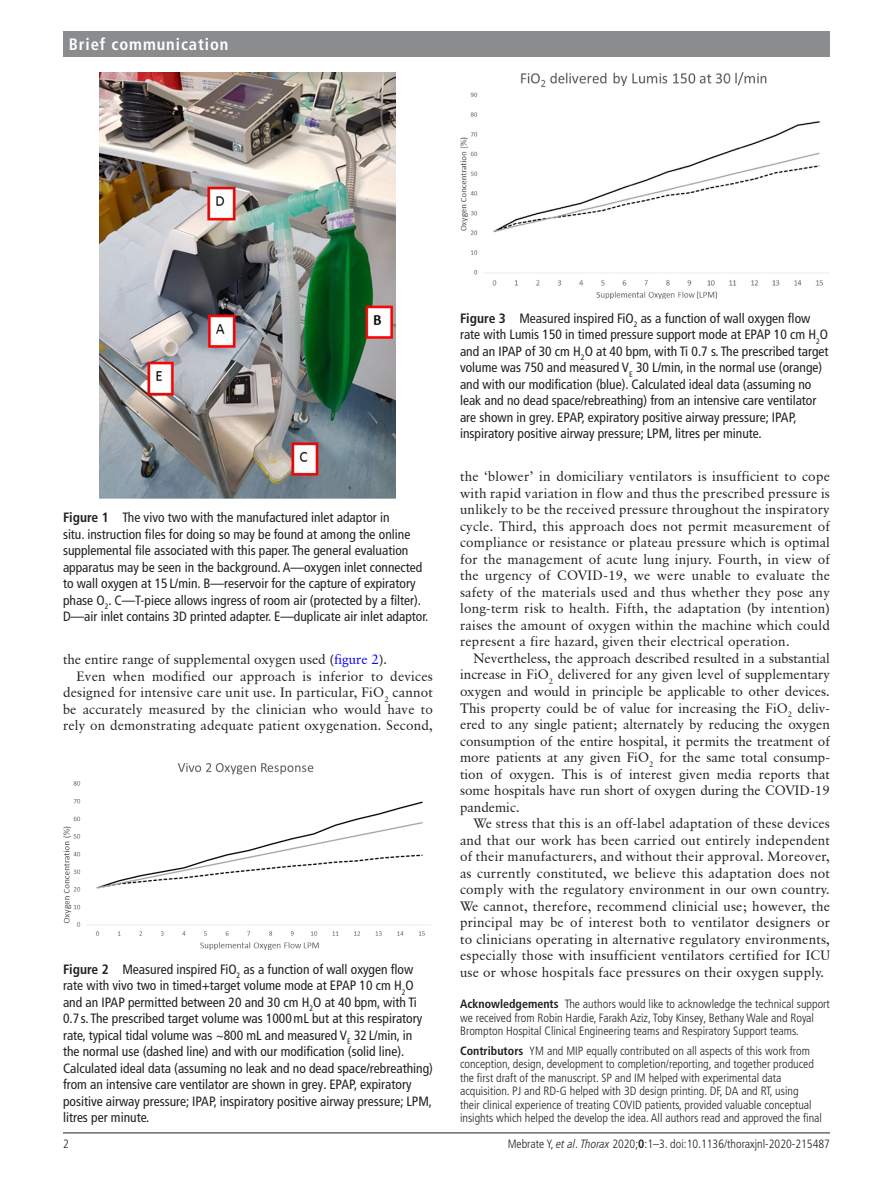
<style>
.page{position:relative;width:893px;height:1191px;background:#fff}
.page>*{position:absolute;margin:0;border:0;box-sizing:border-box;transform-origin:0 0}
.t1{font:700 condensed 16.5px "Frutiger LT Pro";letter-spacing:.055em;color:#fff}
.t2{font:13.5px/16.5px "Classical Garamond BT";letter-spacing:.015em;color:#231f20;text-align:justify}
.t3{font:condensed 13.5px/16.5px "Frutiger LT Pro";color:#231f20}
.t4{font:300 condensed 12px/13.5px "Frutiger LT Pro";color:#231f20}
.s1{font-weight:700}
.s2{color:#00f}
.s3{font-style:italic}
</style>
<div class="page">
<div style="left:63px;top:31px;width:767px;height:25px;background:#8a8c8e"></div>
<img style="left:100px;top:72px;width:296px;height:426px">
<img style="left:63px;top:763px;width:370px;height:186px">
<img style="left:460px;top:72px;width:370px;height:227px">
<hr style="left:63px;top:1132px;width:767px;height:1px;background:#231f20">
<p class="t1" style="left:69px;top:34px;width:161px">Brief communication</p>
<p class="t3" style="left:63px;top:509px;width:367px"><span class="s1">Figure 1</span> The vivo two with the manufactured inlet adaptor in<br>situ. instruction files for doing so may be found at among the online supplemental file associated with this paper. The general evaluation apparatus may be seen in the background. A—oxygen inlet connected to wall oxygen at 15 L/min. B—reservoir for the capture of expiratory phase O<sub>2</sub>. C—T-piece allows ingress of room air (protected by a filter).<br>D—air inlet contains 3D printed adapter. E—duplicate air inlet adaptor.</p>
<p class="t2" style="left:63px;top:651px;width:326px">the entire range of supplemental oxygen used (<span class="s2">figure 2</span>).</p>
<p class="t2" style="left:76px;top:668px;width:358px">Even when modified our approach is inferior to devices</p>
<p class="t2" style="left:63px;top:684px;width:371px">designed for intensive care unit use. In particular, FiO<sub>2</sub> cannot</p>
<p class="t2" style="left:63px;top:701px;width:371px">be accurately measured by the clinician who would have to</p>
<p class="t2" style="left:63px;top:717px;width:371px">rely on demonstrating adequate patient oxygenation. Second,</p>
<p class="t3" style="left:63px;top:960px;width:371px"><span class="s1">Figure 2</span> Measured inspired FiO<sub>2</sub> as a function of wall oxygen flow rate with vivo two in timed+target volume mode at EPAP 10 cm H<sub>2</sub>O and an IPAP permitted between 20 and 30 cm H<sub>2</sub>O at 40 bpm, with Ti 0.7 s. The prescribed target volume was 1000mL but at this respiratory rate, typical tidal volume was ~800 mL and measured V<sub>E</sub> 32 L/min, in<br>the normal use (dashed line) and with our modification (solid line).<br>Calculated ideal data (assuming no leak and no dead space/rebreathing) from an intensive care ventilator are shown in grey. EPAP, expiratory positive airway pressure; IPAP, inspiratory positive airway pressure; LPM, litres per minute.</p>
<p class="t3" style="left:460px;top:310px;width:370px"><span class="s1">Figure 3</span> Measured inspired FiO<sub>2</sub> as a function of wall oxygen flow rate with Lumis 150 in timed pressure support mode at EPAP 10 cm H<sub>2</sub>O and an IPAP of 30 cm H<sub>2</sub>O at 40 bpm, with Ti 0.7 s. The prescribed target volume was 750 and measured V<sub>E</sub> 30 L/min, in the normal use (orange) and with our modification (blue). Calculated ideal data (assuming no leak and no dead space/rebreathing) from an intensive care ventilator are shown in grey. EPAP, expiratory positive airway pressure; IPAP, inspiratory positive airway pressure; LPM, litres per minute.</p>
<p class="t2" style="left:460px;top:468px;width:371px">the ‘blower’ in domiciliary ventilators is insufficient to cope with rapid variation in flow and thus the prescribed pressure is unlikely to be the received pressure throughout the inspiratory cycle. Third, this approach does not permit measurement of compliance or resistance or plateau pressure which is optimal for the management of acute lung injury. Fourth, in view of the urgency of COVID-19, we were unable to evaluate the safety of the materials used and thus whether they pose any long-term risk to health. Fifth, the adaptation (by intention) raises the amount of oxygen within the machine which could represent a fire hazard, given their electrical operation.</p>
<p class="t2" style="left:460px;top:650px;width:371px;text-indent:14px">Nevertheless, the approach described resulted in a substantial increase in FiO<sub>2</sub> delivered for any given level of supplementary oxygen and would in principle be applicable to other devices.<br>This property could be of value for increasing the FiO<sub>2</sub> deliv&shy;ered to any single patient; alternately by reducing the oxygen consumption of the entire hospital, it permits the treatment of more patients at any given FiO<sub>2</sub> for the same total consump&shy;tion of oxygen. This is of interest given media reports that some hospitals have run short of oxygen during the COVID-19 pandemic.</p>
<p class="t2" style="left:460px;top:815px;width:371px;text-indent:14px">We stress that this is an off-label adaptation of these devices and that our work has been carried out entirely independent of their manufacturers, and without their approval. Moreover, as currently constituted, we believe this adaptation does not comply with the regulatory environment in our own country.<br>We cannot, therefore, recommend clinicial use; however, the principal may be of interest both to ventilator designers or to clinicians operating in alternative regulatory environments, especially those with insufficient ventilators certified for ICU use or whose hospitals face pressures on their oxygen supply.</p>
<p class="t4" style="left:460px;top:997px;width:371px"><span class="s1">Acknowledgements</span> The authors would like to acknowledge the technical support we received from Robin Hardie, Farakh Aziz, Toby Kinsey, Bethany Wale and Royal<br>Brompton Hospital Clinical Engineering teams and Respiratory Support teams.</p>
<p class="t4" style="left:460px;top:1043px;width:363px"><span class="s1">Contributors</span> YM and MIP equally contributed on all aspects of this work from conception, design, development to completion/reporting, and together produced the first draft of the manuscript. SP and IM helped with experimental data acquisition. PJ and RD-G helped with 3D design printing. DF, DA and RT, using<br>their clinical experience of treating COVID patients, provided valuable conceptual insights which helped the develop the idea. All authors read and approved the final</p>
<p class="t4" style="left:63px;top:1136px;width:7px">2</p>
<p class="t4" style="left:508px;top:1136px;width:324px">Mebrate Y, <span class="s3">et al</span>. <span class="s3">Thorax</span> 2020;<span class="s1">0</span>:1–3. doi:10.1136/thoraxjnl-2020-215487</p>
</div>
